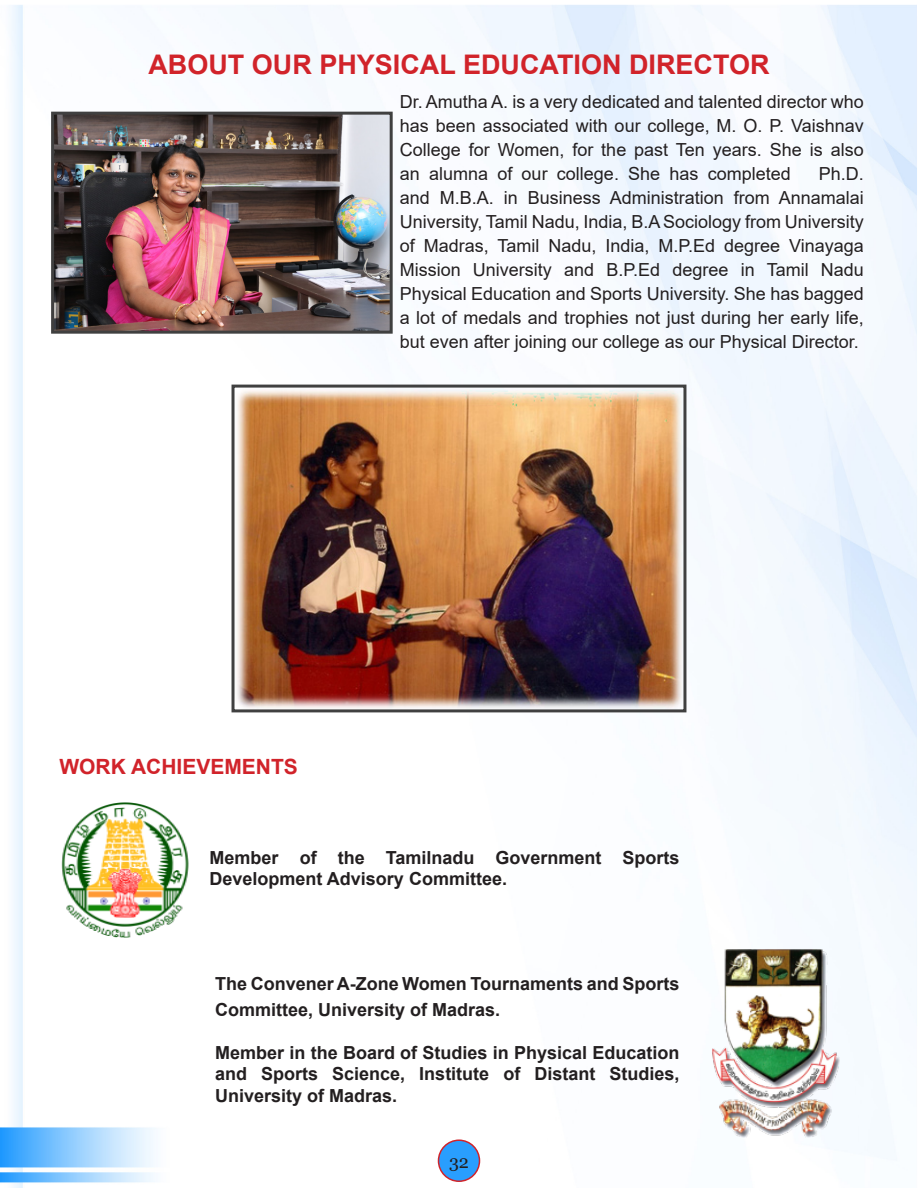
<style>
.page{position:relative;width:918px;height:1188px;background:#fff}
.page>*{position:absolute;margin:0;border:0;box-sizing:border-box;transform-origin:0 0}
.Body_Text{font:700 27px "Arial";color:#d1232a}
.Body_Text-2{font:700 21px "Arial";color:#d1232a}
.t1{font:18px/24px "Arial";color:#231f20;text-align:justify}
.t2{font:700 18px/21.6px "Arial";color:#231f20}
.t3{font:18px "Georgia";color:#231f20}
</style>
<div class="page">
<img style="left:0;top:5px;width:917px;height:1183px">
<div style="left:438px;top:1140px;width:42px;height:41px;background:#299efe;border-radius:50%"></div>
<div style="left:438px;top:1139px;width:42px;height:43px;border:2px solid #d1232a;border-radius:50%"></div>
<img style="left:236px;top:389px;width:446px;height:319px">
<div style="left:232px;top:385px;width:454px;height:327px;border:3px solid #404040"></div>
<img style="left:61px;top:801px;width:128px;height:137px">
<img style="left:712px;top:948px;width:127px;height:190px">
<img style="left:55px;top:116px;width:334px;height:214px">
<div style="left:51px;top:112px;width:342px;height:222px;border:3px solid #404040"></div>
<p class="Body_Text" style="left:148px;top:45px;width:623px">ABOUT OUR PHYSICAL EDUCATION DIRECTOR</p>
<p class="t1" style="left:400px;top:90px;width:466px">Dr. Amutha A. is a very dedicated and talented director who has been associated with our college, M. O. P. Vaishnav College for Women, for the past Ten years. She is also an alumna of our college. She has completed</p>
<p class="t1" style="left:400px;top:162px;width:466px;text-indent:419px">Ph.D. and M.B.A. in Business Administration from Annamalai University, Tamil Nadu, India, B.A Sociology from University of Madras, Tamil Nadu, India, M.P.Ed degree Vinayaga Mission University and B.P.Ed degree in Tamil Nadu Physical Education and Sports University. She has bagged a lot of medals and trophies not just during her early life, but even after joining our college as our Physical Director.</p>
<p class="Body_Text-2" style="left:59px;top:752px;width:240px">WORK ACHIEVEMENTS</p>
<p class="t2" style="left:210px;top:847px;width:471px">Member of the Tamilnadu Government Sports<br>Development Advisory Committee.</p>
<p class="t2" style="left:215px;top:972px;width:466px;line-height:25.2px">The Convener A-Zone Women Tournaments and Sports<br>Committee, University of Madras.</p>
<p class="t2" style="left:215px;top:1042px;width:466px;text-align:justify">Member in the Board of Studies in Physical Education and Sports Science, Institute of Distant Studies, University of Madras.</p>
<p class="t3" style="left:449px;top:1150px;width:21px">32</p>
</div>
